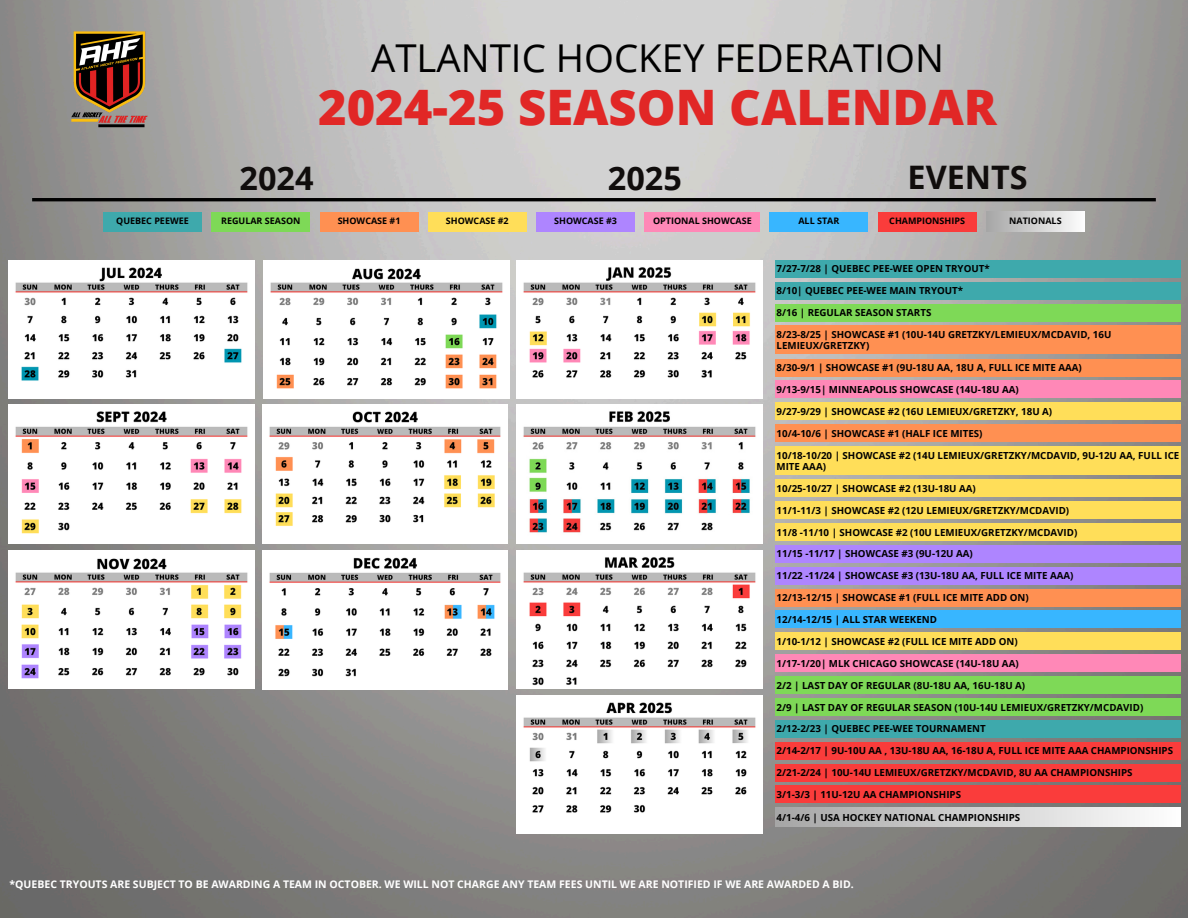
<style>
.page{position:relative;width:1188px;height:918px;background:#fff}
.page>*{position:absolute;margin:0;border:0;box-sizing:border-box;transform-origin:0 0}
.t1{font:800 48.9px "Open Sans";color:#e12726}
.t2{font:38.4px "Open Sans";color:#010101}
.t3{font:700 32.4px "Open Sans";color:#100d0c}
.t4{font:700 10.5px "Open Sans";color:#fff}
.t5{font:700 9.75px/11.2px "Open Sans";color:#000}
.t6{font:700 9px "Open Sans";color:#000}
</style>
<div class="page">
<img style="left:0;top:0;width:1188px;height:918px">
<img style="left:61px;top:25px;width:96px;height:109px">
<hr style="left:32px;top:198px;width:1124px;height:3px;background:#010101">
<img style="left:517px;top:260px;width:245px;height:138px">
<img style="left:517px;top:405px;width:245px;height:138px">
<img style="left:517px;top:550px;width:245px;height:139px">
<img style="left:517px;top:696px;width:245px;height:138px">
<div style="left:775px;top:446px;width:406px;height:29px;background:#ffde59"></div>
<div style="left:775px;top:260px;width:406px;height:18px;background:#3ea9ac"></div>
<div style="left:775px;top:304px;width:406px;height:17px;background:#7ed957"></div>
<div style="left:775px;top:326px;width:406px;height:28px;background:#ff9052"></div>
<div style="left:775px;top:359px;width:406px;height:17px;background:#ff9052"></div>
<div style="left:775px;top:403px;width:406px;height:17px;background:#ffde59"></div>
<div style="left:775px;top:424px;width:406px;height:18px;background:#ff9052"></div>
<div style="left:775px;top:479px;width:406px;height:18px;background:#ffde59"></div>
<div style="left:775px;top:567px;width:406px;height:17px;background:#ae85ff"></div>
<div style="left:775px;top:545px;width:406px;height:18px;background:#ae85ff"></div>
<div style="left:775px;top:523px;width:406px;height:18px;background:#ffde59"></div>
<div style="left:775px;top:589px;width:406px;height:17px;background:#ff9052"></div>
<div style="left:775px;top:611px;width:406px;height:17px;background:#38b6ff"></div>
<div style="left:775px;top:633px;width:406px;height:17px;background:#ffde59"></div>
<div style="left:775px;top:676px;width:406px;height:18px;background:#7ed957"></div>
<div style="left:775px;top:698px;width:406px;height:18px;background:#7ed957"></div>
<div style="left:775px;top:742px;width:406px;height:18px;background:#fa3c3b"></div>
<div style="left:775px;top:764px;width:406px;height:17px;background:#fa3c3b"></div>
<div style="left:775px;top:786px;width:406px;height:17px;background:#fa3c3b"></div>
<div style="left:775px;top:808px;width:406px;height:19px;background:linear-gradient(to right,#a6a6a6,#fefefe)"></div>
<div style="left:775px;top:282px;width:406px;height:17px;background:#3ea9ac"></div>
<div style="left:103px;top:212px;width:99px;height:19px;background:#3ea9ac"></div>
<div style="left:212px;top:212px;width:98px;height:19px;background:#7ed957"></div>
<div style="left:320px;top:212px;width:98px;height:19px;background:#ff9052"></div>
<div style="left:428px;top:212px;width:98px;height:19px;background:#ffde59"></div>
<div style="left:537px;top:212px;width:98px;height:19px;background:#ae85ff"></div>
<div style="left:645px;top:212px;width:115px;height:19px;background:#ff88b7"></div>
<div style="left:770px;top:212px;width:98px;height:19px;background:#38b6ff"></div>
<div style="left:878px;top:212px;width:98px;height:19px;background:#fa3c3b"></div>
<div style="left:986px;top:212px;width:99px;height:19px;background:linear-gradient(to right,#a5a5a5,#fefefe)"></div>
<img style="left:9px;top:260px;width:245px;height:138px">
<img style="left:264px;top:260px;width:245px;height:138px">
<img style="left:9px;top:405px;width:245px;height:138px">
<img style="left:262px;top:405px;width:245px;height:138px">
<img style="left:8px;top:550px;width:247px;height:139px">
<img style="left:262px;top:551px;width:245px;height:138px">
<div style="left:775px;top:501px;width:406px;height:18px;background:#ffde59"></div>
<div style="left:775px;top:654px;width:406px;height:18px;background:#ff88b7"></div>
<div style="left:775px;top:720px;width:406px;height:18px;background:#3ea9ac"></div>
<div style="left:775px;top:381px;width:406px;height:17px;background:#ff88b7"></div>
<h4 class="t2" style="left:371px;top:31px;width:574px">ATLANTIC HOCKEY FEDERATION</h4>
<h4 class="t1" style="left:318px;top:73px;width:680px">2024-25 SEASON CALENDAR</h4>
<h4 class="t3" style="left:240px;top:155px;width:75px">2024</h4>
<h4 class="t3" style="left:608px;top:155px;width:75px">2025</h4>
<h4 class="t3" style="left:908px;top:154px;width:122px">EVENTS</h4>
<h4 class="t6" style="left:116px;top:215px;width:74px">QUEBEC PEEWEE</h4>
<h4 class="t6" style="left:221px;top:215px;width:81px">REGULAR SEASON</h4>
<h4 class="t6" style="left:338px;top:215px;width:64px">SHOWCASE #1</h4>
<h4 class="t6" style="left:446px;top:215px;width:64px">SHOWCASE #2</h4>
<h4 class="t6" style="left:554px;top:215px;width:64px">SHOWCASE #3</h4>
<h4 class="t6" style="left:653px;top:215px;width:100px">OPTIONAL SHOWCASE</h4>
<h4 class="t6" style="left:798px;top:215px;width:42px">ALL STAR</h4>
<h4 class="t6" style="left:889px;top:215px;width:77px">CHAMPIONSHIPS</h4>
<h4 class="t6" style="left:1009px;top:215px;width:54px">NATIONALS</h4>
<p class="t5" style="left:777px;top:263px;width:215px">7/27-7/28 | QUEBEC PEE-WEE OPEN TRYOUT*</p>
<p class="t5" style="left:777px;top:307px;width:156px">8/16 | REGULAR SEASON STARTS</p>
<p class="t5" style="left:777px;top:329px;width:336px">8/23-8/25 | SHOWCASE #1 (10U-14U GRETZKY/LEMIEUX/MCDAVID, 16U<br>LEMIEUX/GRETZKY)</p>
<p class="t5" style="left:777px;top:362px;width:307px">8/30-9/1 | SHOWCASE #1 (9U-18U AA, 18U A, FULL ICE MITE AAA)</p>
<p class="t5" style="left:777px;top:405px;width:277px">9/27-9/29 | SHOWCASE #2 (16U LEMIEUX/GRETZKY, 18U A)</p>
<p class="t5" style="left:777px;top:427px;width:207px">10/4-10/6 | SHOWCASE #1 (HALF ICE MITES)</p>
<h4 class="t5" style="left:777px;top:285px;width:188px">8/10| QUEBEC PEE-WEE MAIN TRYOUT*</h4>
<h4 class="t5" style="left:777px;top:384px;width:244px">9/13-9/15| MINNEAPOLIS SHOWCASE (14U-18U AA)</h4>
<h3 class="t5" style="left:777px;top:449px;width:404px">10/18-10/20 | SHOWCASE #2 (14U LEMIEUX/GRETZKY/MCDAVID, 9U-12U AA, FULL ICE<br>MITE AAA)</h3>
<p class="t5" style="left:777px;top:482px;width:201px">10/25-10/27 | SHOWCASE #2 (13U-18U AA)</p>
<h4 class="t5" style="left:777px;top:504px;width:294px">11/1-11/3 | SHOWCASE #2 (12U LEMIEUX/GRETZKY/MCDAVID)</h4>
<p class="t5" style="left:777px;top:526px;width:302px">11/8 -11/10 | SHOWCASE #2 (10U LEMIEUX/GRETZKY/MCDAVID)</p>
<p class="t5" style="left:777px;top:548px;width:198px">11/15 -11/17 | SHOWCASE #3 (9U-12U AA)</p>
<p class="t5" style="left:777px;top:570px;width:299px">11/22 -11/24 | SHOWCASE #3 (13U-18U AA, FULL ICE MITE AAA)</p>
<p class="t5" style="left:777px;top:592px;width:254px">12/13-12/15 | SHOWCASE #1 (FULL ICE MITE ADD ON)</p>
<p class="t5" style="left:777px;top:614px;width:162px">12/14-12/15 | ALL STAR WEEKEND</p>
<p class="t5" style="left:777px;top:636px;width:243px">1/10-1/12 | SHOWCASE #2 (FULL ICE MITE ADD ON)</p>
<p class="t5" style="left:777px;top:679px;width:250px">2/2 | LAST DAY OF REGULAR (8U-18U AA, 16U-18U A)</p>
<p class="t5" style="left:777px;top:701px;width:368px">2/9 | LAST DAY OF REGULAR SEASON (10U-14U LEMIEUX/GRETZKY/MCDAVID)</p>
<p class="t5" style="left:777px;top:745px;width:398px">2/14-2/17 | 9U-10U AA , 13U-18U AA, 16-18U A, FULL ICE MITE AAA CHAMPIONSHIPS</p>
<p class="t5" style="left:777px;top:767px;width:357px">2/21-2/24 | 10U-14U LEMIEUX/GRETZKY/MCDAVID, 8U AA CHAMPIONSHIPS</p>
<p class="t5" style="left:777px;top:789px;width:186px">3/1-3/3 | 11U-12U AA CHAMPIONSHIPS</p>
<p class="t5" style="left:777px;top:812px;width:245px">4/1-4/6 | USA HOCKEY NATIONAL CHAMPIONSHIPS</p>
<h4 class="t5" style="left:777px;top:657px;width:244px">1/17-1/20| MLK CHICAGO SHOWCASE (14U-18U AA)</h4>
<h4 class="t5" style="left:777px;top:723px;width:211px">2/12-2/23 | QUEBEC PEE-WEE TOURNAMENT</h4>
<h4 class="t4" style="left:10px;top:877px;width:846px">*QUEBEC TRYOUTS ARE SUBJECT TO BE AWARDING A TEAM IN OCTOBER. WE WILL NOT CHARGE ANY TEAM FEES UNTIL WE ARE NOTIFIED IF WE ARE AWARDED A BID.</h4>
</div>
